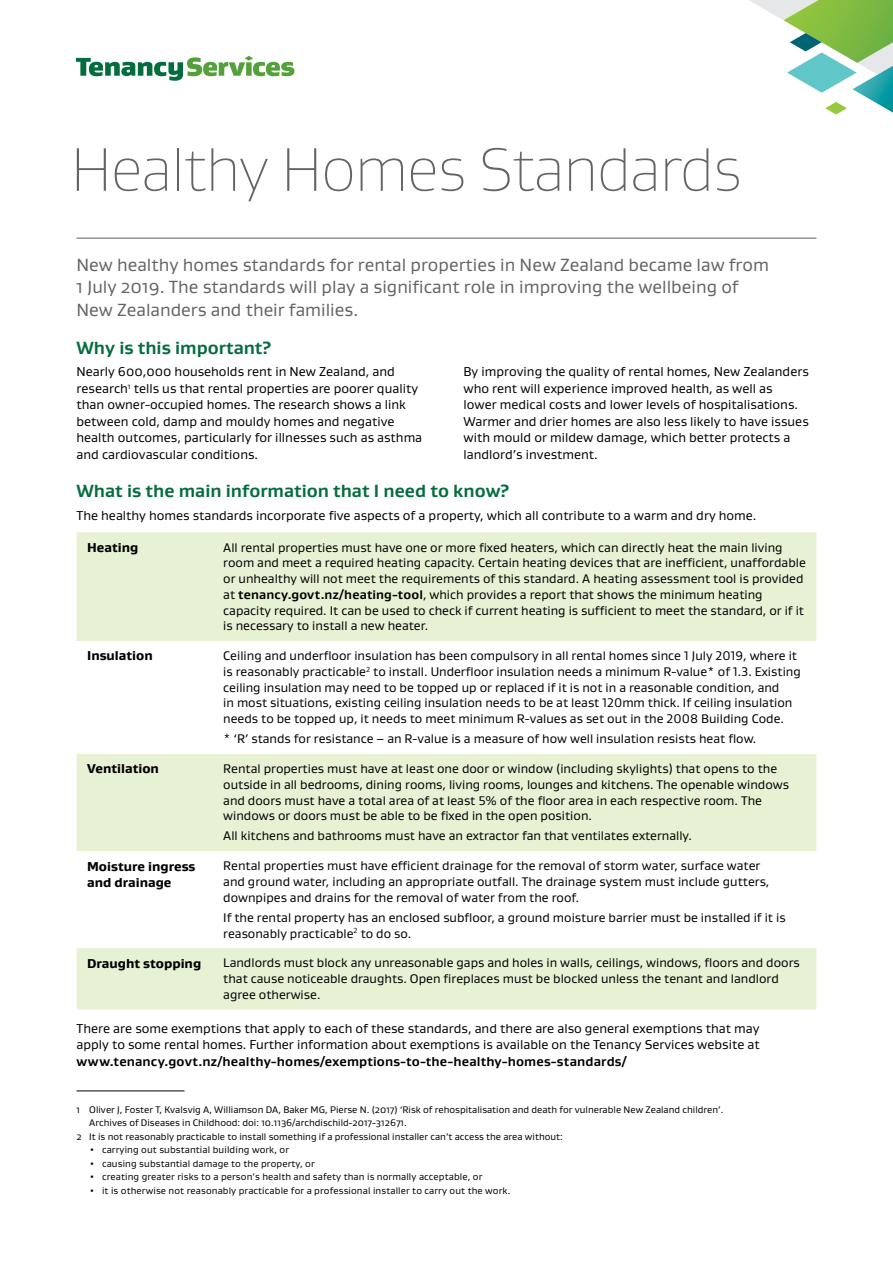
<style>
.page{position:relative;width:893px;height:1263px;background:#fff}
.page>*{position:absolute;margin:0;border:0;box-sizing:border-box;transform-origin:0 0}
.t1{font:100 62.7px "Gustan";letter-spacing:-.02em;color:#636466}
.t2{font:18px/22.5px "Gustan";color:#636466}
.t3{font:700 18px "Gustan";color:#046d3d}
.t4{font:13.2px/16.5px "Gustan";color:#000}
.t5{font:700 13.2px "Gustan";letter-spacing:.01em;color:#000}
.t6{font:800 13.2px/16.5px "Gustan";color:#000}
.t7{font:12.75px/15.8px "Gustan";color:#000}
.t8{font:9.75px "Gustan";color:#000}
.s1{font-weight:700}
</style>
<div class="page">
<svg style="left:76px;top:56px;width:218px;height:25px"></svg>
<svg style="left:749px;top:0;width:144px;height:115px"></svg>
<hr style="left:77px;top:1091px;width:108px;height:1px;background:#000">
<svg style="left:77px;top:532px;width:739px;height:477px;fill:#e7f1d4"></svg>
<hr style="left:77px;top:237px;width:739px;height:2px;background:#939598">
<h1 class="t1" style="left:71px;top:131px;width:672px">Healthy Homes Standards</h1>
<h2 class="t2" style="left:77px;top:253px;width:694px">New healthy homes standards for rental properties in New Zealand became law from<br>1 July 2019. The standards will play a significant role in improving the wellbeing of<br>New Zealanders and their families.</h2>
<h2 class="t3" style="left:77px;top:336px;width:196px">Why is this important?</h2>
<p class="t4" style="left:77px;top:363px;width:347px">Nearly 600,000 households rent in New Zealand, and research<sup>1</sup> tells us that rental properties are poorer quality than owner-occupied homes. The research shows a link between cold, damp and mouldy homes and negative health outcomes, particularly for illnesses such as asthma and cardiovascular conditions.</p>
<p class="t4" style="left:463px;top:363px;width:347px">By improving the quality of rental homes, New Zealanders who rent will experience improved health, as well as lower medical costs and lower levels of hospitalisations.<br>Warmer and drier homes are also less likely to have issues with mould or mildew damage, which better protects a landlord’s investment.</p>
<h2 class="t3" style="left:77px;top:479px;width:434px">What is the main information that I need to know?</h2>
<p class="t4" style="left:77px;top:507px;width:681px">The healthy homes standards incorporate five aspects of a property, which all contribute to a warm and dry home.</p>
<p class="t6" style="left:87px;top:539px;width:53px">Heating</p>
<p class="t7" style="left:223px;top:539px;width:584px">All rental properties must have one or more fixed heaters, which can directly heat the main living room and meet a required heating capacity. Certain heating devices that are inefficient, unaffordable or unhealthy will not meet the requirements of this standard. A heating assessment tool is provided at <span class="s1">tenancy.govt.nz/heating-tool</span>, which provides a report that shows the minimum heating capacity required. It can be used to check if current heating is sufficient to meet the standard, or if it is necessary to install a new heater.</p>
<p class="t6" style="left:87px;top:647px;width:67px">Insulation</p>
<p class="t7" style="left:223px;top:648px;width:579px">Ceiling and underfloor insulation has been compulsory in all rental homes since 1 July 2019, where it is reasonably practicable<sup>2</sup> to install. Underfloor insulation needs a minimum R-value* of 1.3. Existing ceiling insulation may need to be topped up or replaced if it is not in a reasonable condition, and<br>in most situations, existing ceiling insulation needs to be at least 120mm thick. If ceiling insulation needs to be topped up, it needs to meet minimum R-values as set out in the 2008 Building Code.</p>
<p class="t7" style="left:223px;top:731px;width:535px">* ‘R’ stands for resistance – an R-value is a measure of how well insulation resists heat flow.</p>
<p class="t6" style="left:87px;top:760px;width:73px">Ventilation</p>
<p class="t7" style="left:223px;top:760px;width:567px">Rental properties must have at least one door or window (including skylights) that opens to the outside in all bedrooms, dining rooms, living rooms, lounges and kitchens. The openable windows and doors must have a total area of at least 5% of the floor area in each respective room. The windows or doors must be able to be fixed in the open position.</p>
<p class="t7" style="left:223px;top:828px;width:470px">All kitchens and bathrooms must have an extractor fan that ventilates externally.</p>
<p class="t6" style="left:87px;top:857px;width:110px">Moisture ingress and drainage</p>
<p class="t7" style="left:223px;top:858px;width:548px">Rental properties must have efficient drainage for the removal of storm water, surface water and ground water, including an appropriate outfall. The drainage system must include gutters, downpipes and drains for the removal of water from the roof.</p>
<p class="t7" style="left:223px;top:909px;width:564px">If the rental property has an enclosed subfloor, a ground moisture barrier must be installed if it is reasonably practicable<sup>2</sup> to do so.</p>
<p class="t6" style="left:87px;top:955px;width:116px">Draught stopping</p>
<p class="t7" style="left:223px;top:955px;width:578px">Landlords must block any unreasonable gaps and holes in walls, ceilings, windows, floors and doors that cause noticeable draughts. Open fireplaces must be blocked unless the tenant and landlord agree otherwise.</p>
<p class="t4" style="left:77px;top:1020px;width:685px">There are some exemptions that apply to each of these standards, and there are also general exemptions that may apply to some rental homes. Further information about exemptions is available on the Tenancy Services website at</p>
<p class="t5" style="left:77px;top:1053px;width:552px">www.tenancy.govt.nz/healthy-homes/exemptions-to-the-healthy-homes-standards/</p>
<p class="t8" style="left:77px;top:1103px;width:648px">1 Oliver J, Foster T, Kvalsvig A, Williamson DA, Baker MG, Pierse N. (2017) ‘Risk of rehospitalisation and death for vulnerable New Zealand children’.</p>
<p class="t8" style="left:89px;top:1117px;width:319px">Archives of Diseases in Childhood: doi: 10.1136/archdischild-2017-312671.</p>
<p class="t8" style="left:77px;top:1130px;width:488px">2 It is not reasonably practicable to install something if a professional installer can’t access the area without:</p>
<p class="t8" style="left:89px;top:1144px;width:201px">• carrying out substantial building work, or</p>
<p class="t8" style="left:89px;top:1157px;width:227px">• causing substantial damage to the property, or</p>
<p class="t8" style="left:89px;top:1171px;width:395px">• creating greater risks to a person’s health and safety than is normally acceptable, or</p>
<p class="t8" style="left:89px;top:1184px;width:423px">• it is otherwise not reasonably practicable for a professional installer to carry out the work.</p>
</div>
